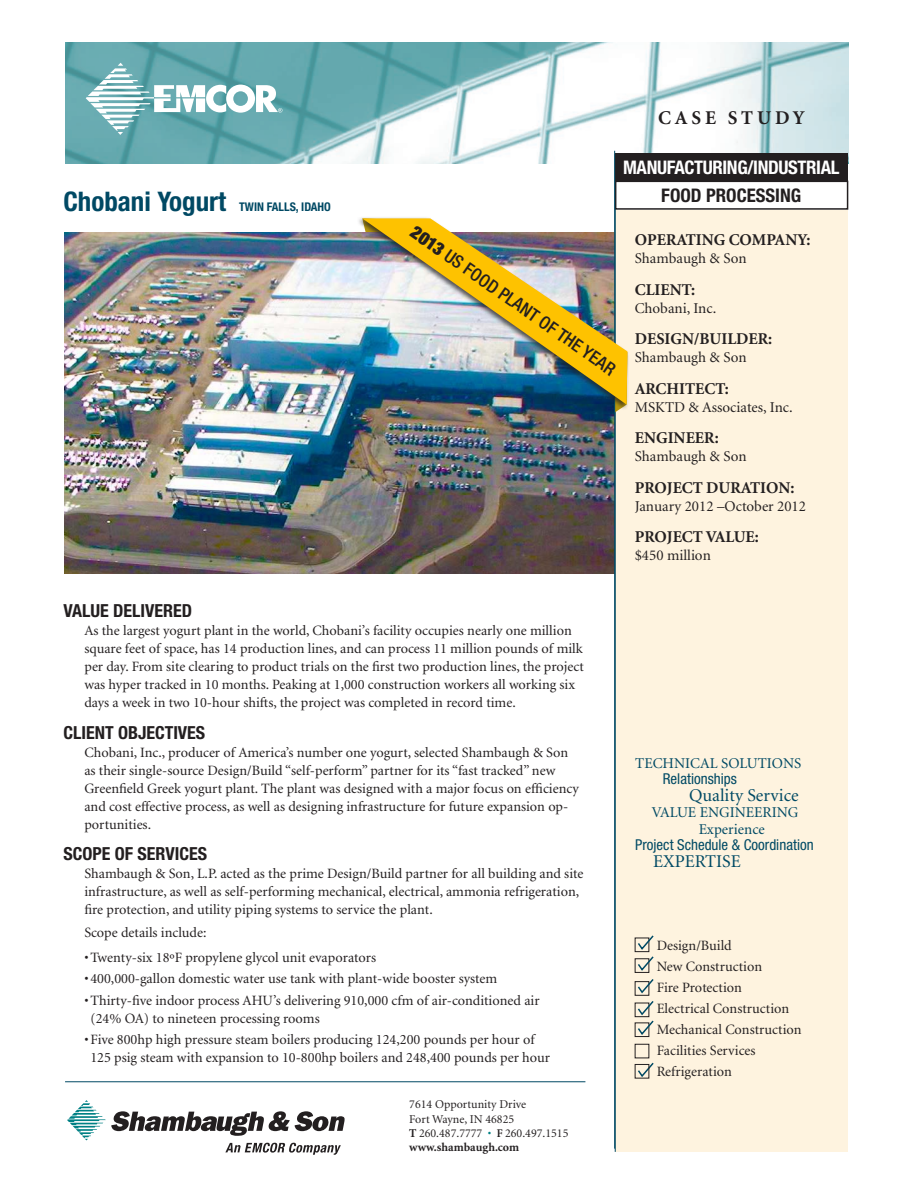
<style>
.page{position:relative;width:918px;height:1188px;background:#fff}
.page>*{position:absolute;margin:0;border:0;box-sizing:border-box;transform-origin:0 0}
.t1{font:700 condensed 27px "Helvetica Neue";color:#004964}
.t2{font:700 19.5px "Minion";letter-spacing:.2em;color:#231f20}
.t3{font:700 condensed 18.75px "Helvetica Neue";letter-spacing:-.02em;color:#fff}
.t4{font:700 condensed 18.75px "Helvetica Neue";color:#231f20}
.t5{font:700 condensed 18px "Helvetica Neue";color:#231f20}
.t6{font:500 condensed 18px "Helvetica Neue";color:#231f20}
.t7{font:18px "Minion";color:#004964}
.t8{font:700 16.5px "Minion";color:#231f20}
.t9{font:15px "Minion";color:#231f20}
.t10{font:15px/16.5px "Minion";color:#004964}
.t11{font:condensed 15px "Helvetica Neue";color:#004964}
.t12{font:14.25px/18px "Minion";color:#231f20}
.t13{font:12px/14.4px "Minion";color:#231f20}
.t14{font:700 condensed 12px "Helvetica Neue";color:#004964}
.s1{font-weight:900;font-stretch:expanded}
.s2{font-weight:700}
.s3{color:#008185}
.s4{font-weight:700;font-stretch:condensed}
</style>
<div class="page">
<img style="left:65px;top:42px;width:783px;height:121px">
<div style="left:615px;top:210px;width:233px;height:942px;background:#fef3df"></div>
<hr style="left:615px;top:154px;width:1px;height:998px;background:#004964">
<div style="left:615px;top:154px;width:233px;height:27px;background:#231f20"></div>
<div style="left:615px;top:181px;width:233px;height:29px;border:2px solid #231f20"></div>
<hr style="left:65px;top:1081px;width:520px;height:1px;background:#004964">
<svg style="left:67px;top:1100px;width:278px;height:55px"></svg>
<svg style="left:86px;top:63px;width:196px;height:72px"></svg>
<img style="left:64px;top:233px;width:550px;height:340px">
<div style="left:635px;top:958px;width:14px;height:15px;border:1px solid #231f20"></div>
<div style="left:635px;top:981px;width:14px;height:15px;border:1px solid #231f20"></div>
<div style="left:635px;top:1023px;width:14px;height:14px;border:1px solid #231f20"></div>
<div style="left:635px;top:1044px;width:14px;height:14px;border:1px solid #231f20"></div>
<svg style="left:636px;top:935px;width:18px;height:101px"></svg>
<svg style="left:638px;top:1062px;width:16px;height:16px"></svg>
<div style="left:635px;top:1064px;width:14px;height:15px;border:1px solid #231f20"></div>
<hr style="left:614px;top:151px;width:1px;height:998px;background:#004964">
<div style="left:356px;top:216px;width:274px;height:195px;background:#231f20;opacity:.75"></div>
<img style="left:362px;top:218px;width:265px;height:187px">
<h1 class="t1" style="left:63px;top:185px;width:164px">Chobani Yogurt</h1>
<p class="t14" style="left:239px;top:199px;width:40px">Twin Falls</p>
<p class="t14" style="left:296px;top:199px;width:35px">, Idaho</p>
<h2 class="t2" style="left:658px;top:108px;width:148px">CASE STUDY</h2>
<h3 class="t3" style="left:623px;top:156px;width:218px">MANUFACTURING/INDUSTRIAL</h3>
<p class="t6" style="left:419px;top:221px;width:247px;rotate:35deg"><span class="s1">2013</span> uS FOOD plant of the year</p>
<h3 class="t4" style="left:661px;top:184px;width:141px">FOOD PROCESSING</h3>
<p class="t8" style="left:635px;top:231px;width:177px">OPERATING COMPANY:</p>
<p class="t9" style="left:635px;top:251px;width:113px">Shambaugh &amp; Son</p>
<p class="t8" style="left:635px;top:281px;width:62px">CLIENT:</p>
<p class="t9" style="left:635px;top:300px;width:83px">Chobani, Inc.</p>
<p class="t8" style="left:635px;top:330px;width:139px">DESIGN/BUILDER:</p>
<p class="t9" style="left:635px;top:350px;width:113px">Shambaugh &amp; Son</p>
<p class="t8" style="left:635px;top:380px;width:96px">ARCHITECT:</p>
<p class="t9" style="left:635px;top:399px;width:159px">MSKTD &amp; Associates, Inc.</p>
<p class="t8" style="left:635px;top:429px;width:85px">ENGINEER:</p>
<p class="t9" style="left:635px;top:449px;width:113px">Shambaugh &amp; Son</p>
<p class="t8" style="left:635px;top:479px;width:161px">PROJECT DURATION:</p>
<p class="t9" style="left:635px;top:498px;width:173px">January 2012 –October 2012</p>
<p class="t8" style="left:635px;top:528px;width:126px">PROJECT VALUE:</p>
<p class="t9" style="left:635px;top:548px;width:78px">$450 million</p>
<p class="t5" style="left:63px;top:600px;width:130px">VALUE DELIVERED</p>
<p class="t12" style="left:84px;top:622px;width:501px">As the largest yogurt plant in the world, Chobani’s facility occupies nearly one million square feet of space, has 14 production lines, and can process 11 million pounds of milk per day. From site clearing to product trials on the first two production lines, the project was hyper tracked in 10 months. Peaking at 1,000 construction workers all working six days a week in two 10-hour shifts, the project was completed in record time.</p>
<p class="t5" style="left:63px;top:721px;width:143px">CLIENT OBJECTIVES</p>
<p class="t12" style="left:84px;top:744px;width:496px">Chobani, Inc., producer of America’s number one yogurt, selected Shambaugh &amp; Son as their single-source Design/Build “self-perform” partner for its “fast tracked” new Greenfield Greek yogurt plant. The plant was designed with a major focus on efficiency and cost effective process, as well as designing infrastructure for future expansion op&shy;portunities.</p>
<p class="t5" style="left:63px;top:843px;width:145px">SCOPE OF SERVICES</p>
<p class="t12" style="left:84px;top:865px;width:500px">Shambaugh &amp; Son, L.P. acted as the prime Design/Build partner for all building and site infrastructure, as well as self-performing mechanical, electrical, ammonia refrigeration, fire protection, and utility piping systems to service the plant.</p>
<p class="t12" style="left:84px;top:924px;width:124px">Scope details include:</p>
<p class="t12" style="left:84px;top:949px;width:293px">•Twenty-six 18ºF propylene glycol unit evaporators</p>
<p class="t12" style="left:84px;top:970px;width:414px">• 400,000-gallon domestic water use tank with plant-wide booster system</p>
<p class="t12" style="left:90px;top:992px;width:451px;text-indent:-6px">•Thirty-five indoor process AHU’s delivering 910,000 cfm of air-conditioned air (24% OA) to nineteen processing rooms</p>
<p class="t12" style="left:90px;top:1031px;width:461px;text-indent:-6px">•Five 800hp high pressure steam boilers producing 124,200 pounds per hour of<br>125 psig steam with expansion to 10-800hp boilers and 248,400 pounds per hour</p>
<p class="t13" style="left:409px;top:1098px;width:161px">7614 Opportunity Drive<br>Fort Wayne, IN 46825<br><span class="s2">T</span> 260.487.7777 <span class="s3">•</span> <span class="s4">F</span> 260.497.1515 <span class="s2">www.shambaugh.com</span></p>
<p class="t10" style="left:635px;top:755px;width:168px">TECHNICAL SOLUTIONS</p>
<p class="t11" style="left:663px;top:770px;width:76px">Relationships</p>
<p class="t7" style="left:689px;top:786px;width:111px">Quality Service</p>
<p class="t10" style="left:699px;top:805px;width:101px;text-indent:-47px">VALUE ENGINEERING<br>Experience</p>
<p class="t11" style="left:635px;top:836px;width:180px">Project Schedule &amp; Coordination</p>
<p class="t7" style="left:653px;top:852px;width:89px">EXPERTISE</p>
<p class="t12" style="left:657px;top:936px;width:146px;line-height:21px">Design/Build<br>New Construction<br>Fire Protection<br>Electrical Construction<br>Mechanical Construction<br>Facilities Services<br>Refrigeration</p>
</div>
